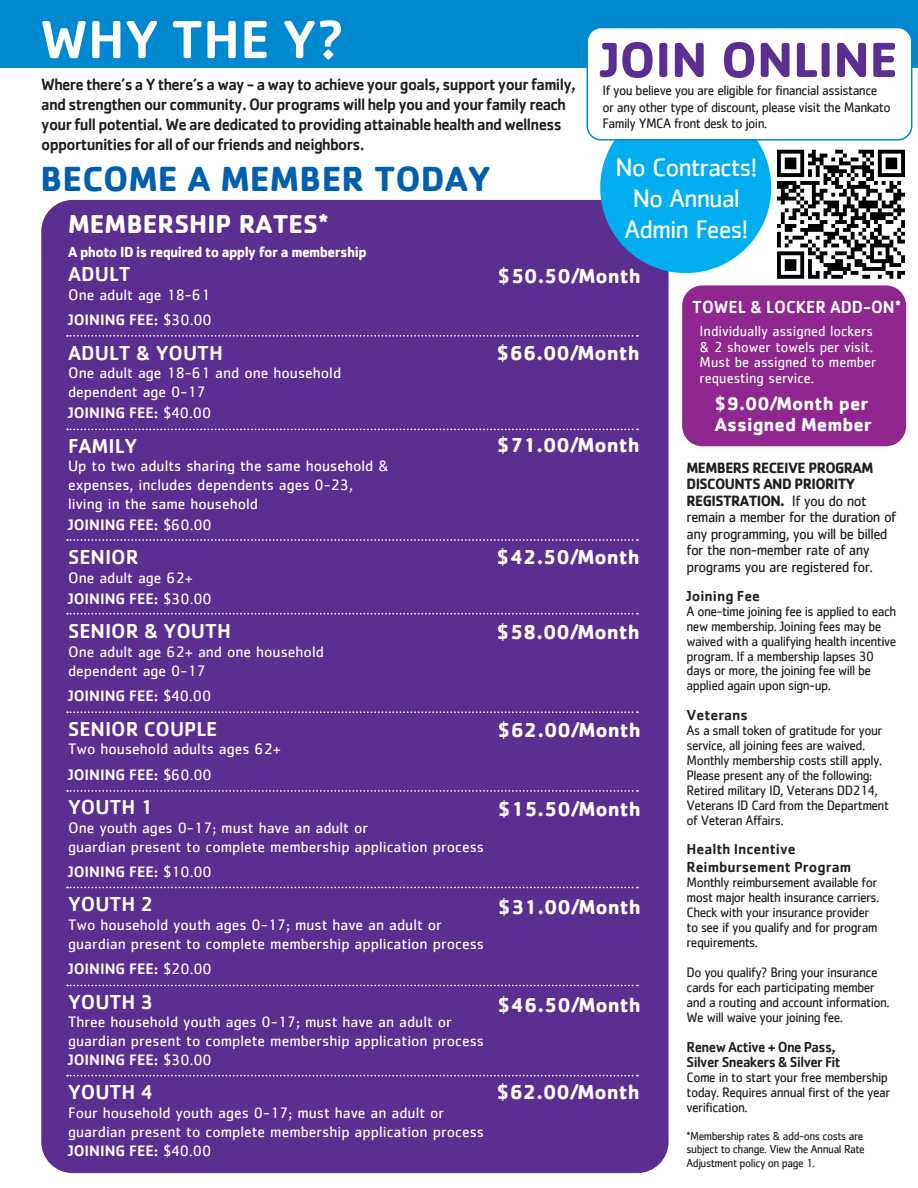
<style>
.page{position:relative;width:918px;height:1188px;background:#fff}
.page>*{position:absolute;margin:0;border:0;box-sizing:border-box;transform-origin:0 0}
.t1{font:500 55.5px "Cachet";color:#fff}
.Body{font:700 51px "Cachet";color:#5b2e91}
.Body-2{font:700 36px "Cachet";color:#0160ae}
.Body-3{font:700 26.55px "Cachet";color:#fff}
.Body-4{font:26.25px "Cachet";letter-spacing:-.04em;color:#fff}
.Body-5{font:700 20.85px "Cachet";color:#fff}
.Body-6{font:500 20.85px "Cachet";color:#fff}
.Body-7{font:700 19.2px/20.9px "Cachet";color:#fff}
.Body-8{font:500 18px "Cachet";color:#fff;scale:.95 1}
.t2{font:500 16.8px/20px "Cachet";letter-spacing:-.04em;color:#231f20;scale:.95 1}
.Body-9{font:15.6px/18.8px "Cachet";color:#fff}
.Body-10{font:500 15.6px "Cachet";color:#fff}
.Body-11{font:15.45px/16.5px "Cachet";letter-spacing:-.04em;color:#231f20;scale:.95 1}
.Body-12{font:15.15px/15.9px "Cachet";color:#fff;scale:.95 1}
.Body-13{font:700 15.15px "Cachet";letter-spacing:-.04em;color:#fff;scale:.95 1}
.t3{font:500 15px/18.3px "Cachet";color:#231f20}
.t4{font:500 15px "Cachet";letter-spacing:-.04em;color:#231f20;scale:.95 1}
.t5{font:14.25px/16.5px "Cachet";letter-spacing:-.04em;color:#231f20;scale:.95 1}
.t6{font:14.1px/15px "Cachet";letter-spacing:-.04em;color:#231f20;scale:.95 1}
.t7{font:12px/13.8px "Cachet";letter-spacing:-.04em;color:#231f20;text-align:justify;scale:.95 1}
.s1{font-weight:400}
.s2{font-weight:700}
</style>
<div class="page">
<div style="left:41px;top:200px;width:628px;height:973px;background:#5b2e91;border-radius:31px"></div>
<div style="left:682px;top:285px;width:224px;height:161px;background:#90268f;border-radius:20px"></div>
<div style="left:600px;top:102px;width:171px;height:171px;background:#00aeef;border-radius:50%"></div>
<svg style="left:67px;top:335px;width:571px;height:2px"></svg>
<svg style="left:67px;top:429px;width:571px;height:1px"></svg>
<svg style="left:67px;top:539px;width:571px;height:2px"></svg>
<svg style="left:67px;top:613px;width:571px;height:2px"></svg>
<svg style="left:67px;top:711px;width:571px;height:2px"></svg>
<svg style="left:67px;top:790px;width:571px;height:2px"></svg>
<svg style="left:67px;top:887px;width:571px;height:1px"></svg>
<svg style="left:67px;top:985px;width:571px;height:1px"></svg>
<svg style="left:67px;top:1075px;width:571px;height:2px"></svg>
<div style="left:0;top:0;width:918px;height:68px;background:#0089cf"></div>
<div style="left:587px;top:28px;width:325px;height:112px;background:#fff;border-radius:14px"></div>
<div style="left:587px;top:27px;width:325px;height:114px;border:1px solid #0089cf;border-radius:14px"></div>
<img style="left:777px;top:149px;width:128px;height:130px">
<p class="t1" style="left:40px;top:5px;width:306px">WHY THE Y?</p>
<p class="t2" style="left:41px;top:74px;width:564px">Where there’s a Y there’s a way - a way to achieve your goals, support your family, and strengthen our community. Our programs will help you and your family reach your full potential. We are dedicated to providing attainable health and wellness opportunities for all of our friends and neighbors.</p>
<p class="Body" style="left:601px;top:27px;width:298px">JOIN ONLINE</p>
<p class="t5" style="left:602px;top:82px;width:305px">If you believe you are eligible for financial assistance or any other type of discount, please visit the Mankato<br>Family YMCA front desk to join.</p>
<p class="Body-2" style="left:40px;top:156px;width:452px">BECOME A MEMBER TODAY</p>
<p class="Body-4" style="left:616px;top:152px;width:144px">No Contracts!</p>
<p class="Body-4" style="left:633px;top:183px;width:109px">No Annual</p>
<p class="Body-4" style="left:625px;top:214px;width:125px">Admin Fees!</p>
<p class="Body-3" style="left:68px;top:207px;width:262px">MEMBERSHIP RATES*</p>
<p class="Body-13" style="left:68px;top:242px;width:316px">A photo ID is required to apply for a membership</p>
<p class="Body-6" style="left:68px;top:262px;width:64px">ADULT</p>
<p class="Body-9" style="left:68px;top:285px;width:144px">One adult age 18-61</p>
<p class="Body-10" style="left:68px;top:310px;width:145px">JOINING FEE: <span class="s1">$30.00</span></p>
<p class="Body-6" style="left:68px;top:340px;width:156px">ADULT &amp; YOUTH</p>
<p class="Body-9" style="left:68px;top:364px;width:275px">One adult age 18-61 and one household dependent age 0-17</p>
<p class="Body-10" style="left:68px;top:403px;width:145px">JOINING FEE: <span class="s1">$40.00</span></p>
<p class="Body-6" style="left:68px;top:433px;width:71px">FAMILY</p>
<p class="Body-9" style="left:68px;top:456px;width:323px">Up to two adults sharing the same household &amp; expenses, includes dependents ages 0-23, living in the same household</p>
<p class="Body-10" style="left:68px;top:515px;width:145px">JOINING FEE: <span class="s1">$60.00</span></p>
<p class="Body-6" style="left:68px;top:544px;width:72px">SENIOR</p>
<p class="Body-9" style="left:68px;top:568px;width:126px">One adult age 62+</p>
<p class="Body-10" style="left:68px;top:589px;width:145px">JOINING FEE: <span class="s1">$30.00</span></p>
<p class="Body-6" style="left:68px;top:619px;width:164px">SENIOR &amp; YOUTH</p>
<p class="Body-9" style="left:68px;top:642px;width:257px">One adult age 62+ and one household dependent age 0-17</p>
<p class="Body-10" style="left:68px;top:686px;width:145px">JOINING FEE: <span class="s1">$40.00</span></p>
<p class="Body-6" style="left:68px;top:716px;width:151px">SENIOR COUPLE</p>
<p class="Body-9" style="left:68px;top:739px;width:214px">Two household adults ages 62+</p>
<p class="Body-10" style="left:68px;top:765px;width:145px">JOINING FEE: <span class="s1">$60.00</span></p>
<p class="Body-6" style="left:68px;top:795px;width:87px">YOUTH 1</p>
<p class="Body-9" style="left:68px;top:818px;width:302px">One youth ages 0-17; must have an adult or</p>
<p class="Body-9" style="left:68px;top:837px;width:417px">guardian present to complete membership application process</p>
<p class="Body-10" style="left:68px;top:862px;width:145px">JOINING FEE: <span class="s1">$10.00</span></p>
<p class="Body-6" style="left:68px;top:892px;width:87px">YOUTH 2</p>
<p class="Body-9" style="left:68px;top:915px;width:375px">Two household youth ages 0-17; must have an adult or</p>
<p class="Body-9" style="left:68px;top:934px;width:417px">guardian present to complete membership application process</p>
<p class="Body-10" style="left:68px;top:959px;width:145px">JOINING FEE: <span class="s1">$20.00</span></p>
<p class="Body-6" style="left:68px;top:989px;width:87px">YOUTH 3</p>
<p class="Body-9" style="left:68px;top:1012px;width:385px">Three household youth ages 0-17; must have an adult or</p>
<p class="Body-9" style="left:68px;top:1031px;width:417px">guardian present to complete membership application process</p>
<p class="Body-10" style="left:68px;top:1050px;width:145px">JOINING FEE: <span class="s1">$30.00</span></p>
<p class="Body-6" style="left:68px;top:1080px;width:87px">YOUTH 4</p>
<p class="Body-9" style="left:68px;top:1103px;width:378px">Four household youth ages 0-17; must have an adult or</p>
<p class="Body-9" style="left:68px;top:1122px;width:417px">guardian present to complete membership application process</p>
<p class="Body-10" style="left:68px;top:1141px;width:145px">JOINING FEE: <span class="s1">$40.00</span></p>
<p class="Body-5" style="left:498px;top:263px;width:144px">$50.50/Month</p>
<p class="Body-5" style="left:497px;top:340px;width:145px">$66.00/Month</p>
<p class="Body-5" style="left:497px;top:431px;width:144px">$71.00/Month</p>
<p class="Body-5" style="left:497px;top:543px;width:144px">$42.50/Month</p>
<p class="Body-5" style="left:497px;top:619px;width:144px">$58.00/Month</p>
<p class="Body-5" style="left:498px;top:716px;width:144px">$62.00/Month</p>
<p class="Body-5" style="left:498px;top:796px;width:144px">$15.50/Month</p>
<p class="Body-5" style="left:498px;top:893px;width:144px">$31.00/Month</p>
<p class="Body-5" style="left:498px;top:991px;width:144px">$46.50/Month</p>
<p class="Body-5" style="left:497px;top:1079px;width:144px">$62.00/Month</p>
<p class="Body-8" style="left:692px;top:296px;width:222px">TOWEL &amp; LOCKER ADD-ON*</p>
<p class="Body-12" style="left:700px;top:322px;width:188px">Individually assigned lockers &amp; 2 shower towels per visit.<br>Must be assigned to member requesting service.</p>
<p class="Body-7" style="left:715px;top:393px;width:159px">$9.00/Month per<br>Assigned Member</p>
<p class="Body-11" style="left:687px;top:459px;width:222px"><span class="s2">MEMBERS RECEIVE PROGRAM<br>DISCOUNTS AND PRIORITY<br>REGISTRATION.</span> If you do not remain a member for the duration of any programming, you will be billed for the non-member rate of any programs you are registered for.</p>
<p class="t3" style="left:687px;top:586px;width:75px">Joining Fee</p>
<p class="t6" style="left:687px;top:603px;width:222px">A one-time joining fee is applied to each new membership. Joining fees may be waived with a qualifying health incentive program. If a membership lapses 30 days or more, the joining fee will be applied again upon sign-up.</p>
<p class="t3" style="left:687px;top:706px;width:63px">Veterans</p>
<p class="t6" style="left:687px;top:723px;width:215px">As a small token of gratitude for your service, all joining fees are waived.<br>Monthly membership costs still apply.<br>Please present any of the following:<br>Retired military ID, Veterans DD214, Veterans ID Card from the Department of Veteran Affairs.</p>
<p class="t3" style="left:687px;top:840px;width:166px">Health Incentive<br>Reimbursement Program</p>
<p class="t6" style="left:687px;top:875px;width:205px">Monthly reimbursement available for most major health insurance carriers.<br>Check with your insurance provider to see if you qualify and for program requirements.</p>
<p class="t6" style="left:687px;top:965px;width:215px">Do you qualify? Bring your insurance cards for each participating member and a routing and account information.<br>We will waive your joining fee.</p>
<p class="t4" style="left:687px;top:1038px;width:159px">Renew Active + One Pass,</p>
<p class="t4" style="left:687px;top:1053px;width:164px">Silver Sneakers &amp; Silver Fit</p>
<p class="t6" style="left:687px;top:1070px;width:216px">Come in to start your free membership today. Requires annual first of the year verification.</p>
<p class="t7" style="left:687px;top:1129px;width:189px">*Membership rates &amp; add-ons costs are subject to change. View the Annual Rate Adjustment policy on page 1.</p>
</div>
